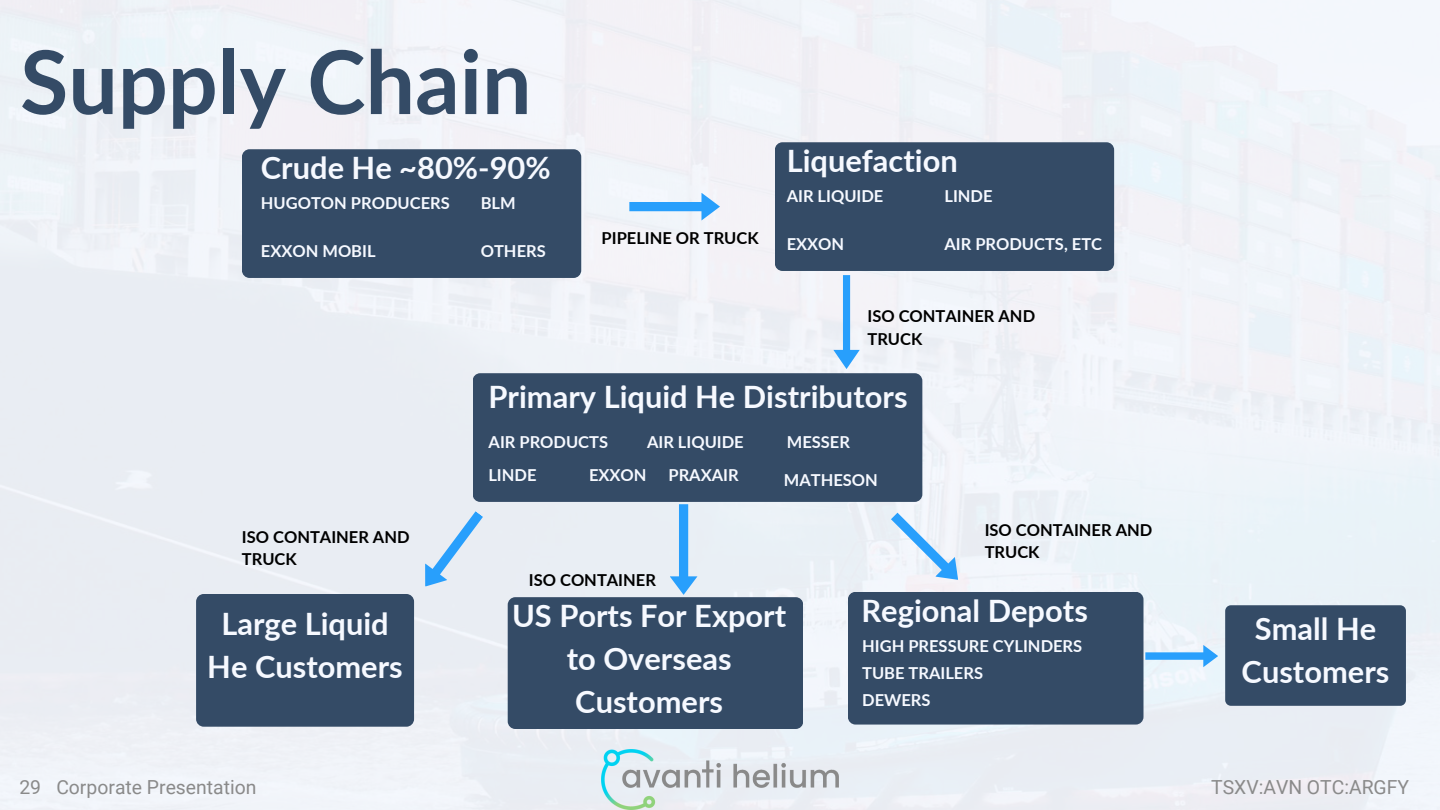
<style>
.page{position:relative;width:1440px;height:810px;background:#eef1f7}
.page>*{position:absolute;margin:0;border:0;box-sizing:border-box;transform-origin:0 0}
.t1{font:700 87.9px "Lato";color:#344b66}
.t2{font:700 30.8px/42.8px "Lato";color:#f6f9ff;text-align:center}
.t3{font:19.4px "Roboto";color:#8a8a8a}
.t4{font:700 16.5px "Lato";color:#f6f9ff}
.t5{font:700 16.5px/22.5px "Lato";color:#000}
</style>
<div class="page">
<div style="left:242px;top:149px;width:339px;height:129px;background:#344b66;border-radius:8px"></div>
<svg style="left:670px;top:504px;width:27px;height:91px;background:#a0d0f7"></svg>
<div style="left:775px;top:142px;width:339px;height:129px;background:#344b66;border-radius:8px"></div>
<div style="left:473px;top:373px;width:449px;height:129px;background:#344b66;border-radius:8px"></div>
<svg style="left:833px;top:275px;width:27px;height:94px"></svg>
<svg style="left:629px;top:193px;width:91px;height:27px"></svg>
<div style="left:196px;top:594px;width:218px;height:133px;background:#344b66;border-radius:8px"></div>
<div style="left:508px;top:597px;width:295px;height:132px;background:#344b66;border-radius:8px"></div>
<div style="left:848px;top:592px;width:295px;height:133px;background:#344b66;border-radius:8px"></div>
<svg style="left:891px;top:512px;width:67px;height:68px"></svg>
<svg style="left:425px;top:511px;width:58px;height:76px;background:#c0dcf4"></svg>
<div style="left:1225px;top:605px;width:181px;height:101px;background:#344b66;border-radius:6px"></div>
<svg style="left:1145px;top:645px;width:73px;height:22px;background:#a3d4fa"></svg>
<img style="left:602px;top:750px;width:237px;height:60px">
<h2 class="t1" style="left:20px;top:27px;width:513px">Supply Chain</h2>
<p class="t2" style="left:261px;top:146px;width:291px">Crude He ~80%-90%</p>
<p class="t4" style="left:261px;top:193px;width:190px">HUGOTON PRODUCERS</p>
<h2 class="t4" style="left:261px;top:241px;width:116px">EXXON MOBIL</h2>
<p class="t4" style="left:481px;top:241px;width:66px">OTHERS</p>
<p class="t4" style="left:481px;top:193px;width:36px">BLM</p>
<p class="t5" style="left:602px;top:227px;width:159px">PIPELINE OR TRUCK</p>
<p class="t2" style="left:787px;top:139px;width:173px">Liquefaction</p>
<p class="t4" style="left:787px;top:186px;width:98px">AIR LIQUIDE</p>
<p class="t4" style="left:944px;top:186px;width:50px">LINDE</p>
<p class="t4" style="left:787px;top:234px;width:59px">EXXON</p>
<p class="t4" style="left:944px;top:234px;width:159px">AIR PRODUCTS, ETC</p>
<h2 class="t5" style="left:868px;top:305px;width:169px">ISO CONTAINER AND<br>TRUCK</h2>
<p class="t5" style="left:242px;top:525px;width:169px">ISO CONTAINER AND<br>TRUCK</p>
<h2 class="t2" style="left:489px;top:374px;width:420px">Primary Liquid He Distributors</h2>
<p class="t4" style="left:489px;top:432px;width:121px">AIR PRODUCTS</p>
<p class="t4" style="left:488px;top:465px;width:50px">LINDE</p>
<p class="t4" style="left:589px;top:465px;width:59px">EXXON</p>
<p class="t4" style="left:647px;top:432px;width:98px">AIR LIQUIDE</p>
<p class="t4" style="left:669px;top:465px;width:72px">PRAXAIR</p>
<p class="t4" style="left:787px;top:432px;width:65px">MESSER</p>
<p class="t4" style="left:784px;top:470px;width:96px">MATHESON</p>
<p class="t5" style="left:529px;top:568px;width:129px">ISO CONTAINER</p>
<h2 class="t5" style="left:985px;top:518px;width:169px">ISO CONTAINER AND<br>TRUCK</h2>
<p class="t2" style="left:207px;top:602px;width:197px">Large Liquid<br>He Customers</p>
<h2 class="t2" style="left:512px;top:594px;width:276px">US Ports For Export to Overseas<br>Customers</h2>
<p class="t2" style="left:862px;top:588px;width:228px">Regional Depots</p>
<h1 class="t4" style="left:862px;top:635px;width:222px">HIGH PRESSURE CYLINDERS</h1>
<p class="t4" style="left:862px;top:662px;width:122px">TUBE TRAILERS</p>
<h2 class="t4" style="left:862px;top:689px;width:70px">DEWERS</h2>
<p class="t2" style="left:1242px;top:607px;width:149px">Small He<br>Customers</p>
<p class="t3" style="left:19px;top:776px;width:23px">29</p>
<h4 class="t3" style="left:56px;top:776px;width:202px">Corporate Presentation</h4>
<p class="t3" style="left:1211px;top:776px;width:199px">TSXV:AVN OTC:ARGFY</p>
</div>
